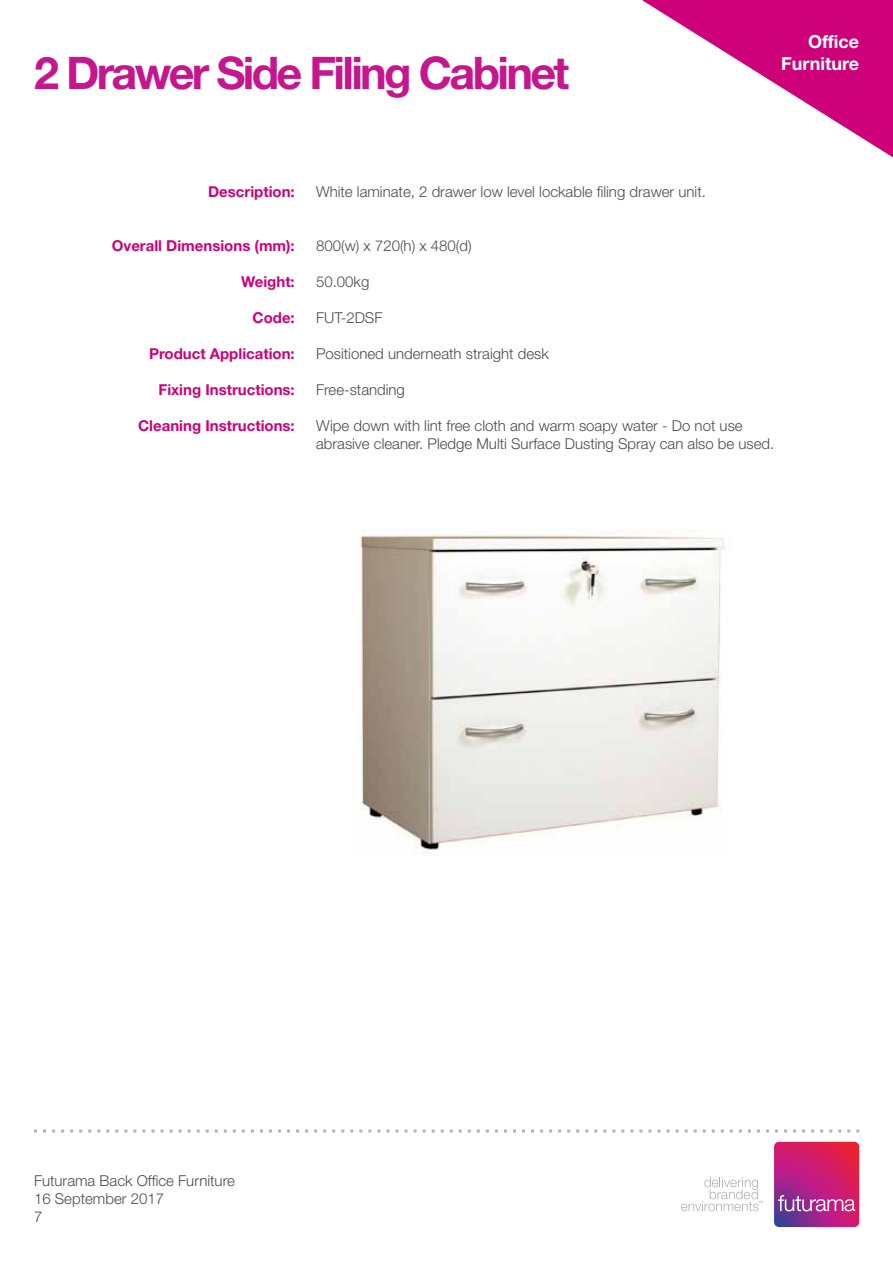
<style>
.page{position:relative;width:893px;height:1263px;background:#fff}
.page>*{position:absolute;margin:0;border:0;box-sizing:border-box;transform-origin:0 0}
.Header_Pink{font:700 45px "Helvetica Neue";letter-spacing:-.06em;color:#c5168c}
.t1{font:700 18px "Helvetica Neue";color:#fff}
.Body_Grey{font:300 15px/18px "Helvetica Neue";color:#4b4c4d}
.Body_Pink{font:700 15px "Helvetica Neue";color:#cd007a}
</style>
<div class="page">
<svg style="left:774px;top:1142px;width:85px;height:85px;background:#be2b7a"></svg>
<svg style="left:681px;top:1177px;width:82px;height:34px"></svg>
<svg style="left:34px;top:1129px;width:825px;height:3px"></svg>
<img style="left:358px;top:529px;width:367px;height:326px">
<svg style="left:642px;top:0;width:251px;height:157px"></svg>
<p class="Header_Pink" style="left:34px;top:45px;width:537px">2 Drawer Side Filing Cabinet</p>
<p class="t1" style="left:808px;top:31px;width:52px">Office</p>
<p class="t1" style="left:781px;top:52px;width:80px">Furniture</p>
<p class="Body_Pink" style="left:208px;top:183px;width:88px">Description:</p>
<p class="Body_Pink" style="left:112px;top:237px;width:184px">Overall Dimensions (mm):</p>
<p class="Body_Pink" style="left:241px;top:273px;width:55px">Weight:</p>
<p class="Body_Pink" style="left:253px;top:309px;width:44px">Code:</p>
<p class="Body_Pink" style="left:149px;top:345px;width:147px">Product Application:</p>
<p class="Body_Pink" style="left:158px;top:381px;width:138px">Fixing Instructions:</p>
<p class="Body_Pink" style="left:138px;top:417px;width:158px">Cleaning Instructions:</p>
<p class="Body_Grey" style="left:316px;top:183px;width:391px">White laminate, 2 drawer low level lockable filing drawer unit.</p>
<p class="Body_Grey" style="left:316px;top:237px;width:157px">800(w) x 720(h) x 480(d)</p>
<p class="Body_Grey" style="left:316px;top:273px;width:55px">50.00kg</p>
<p class="Body_Grey" style="left:316px;top:309px;width:68px">FUT-2DSF</p>
<p class="Body_Grey" style="left:316px;top:345px;width:234px">Positioned underneath straight desk</p>
<p class="Body_Grey" style="left:316px;top:381px;width:90px">Free-standing</p>
<p class="Body_Grey" style="left:316px;top:417px;width:460px">Wipe down with lint free cloth and warm soapy water - Do not use abrasive cleaner. Pledge Multi Surface Dusting Spray can also be used.</p>
<p class="Body_Grey" style="left:34px;top:1172px;width:202px">Futurama Back Office Furniture</p>
<p class="Body_Grey" style="left:34px;top:1190px;width:132px">16 September 2017</p>
<p class="Body_Grey" style="left:34px;top:1208px;width:10px">7</p>
</div>
